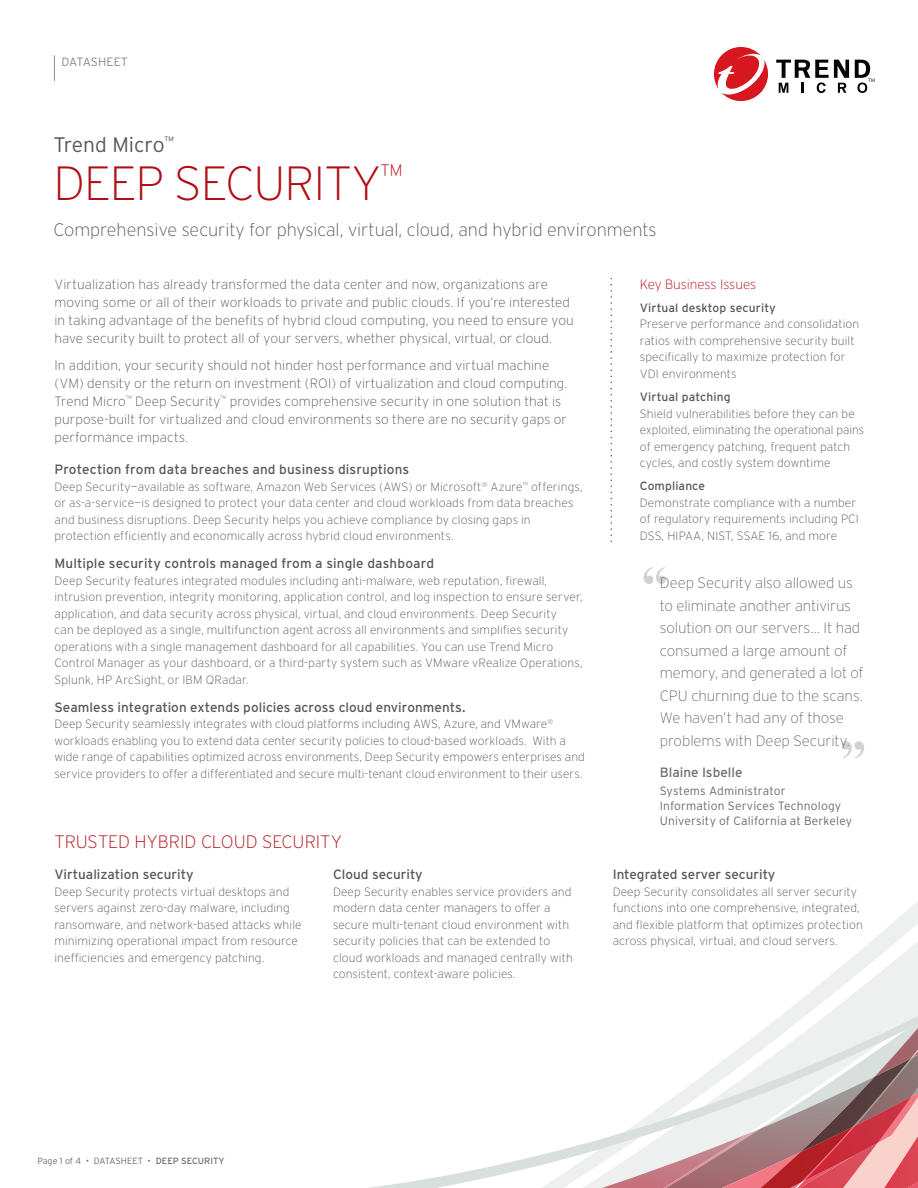
<style>
.page{position:relative;width:918px;height:1188px;background:#fff}
.page>*{position:absolute;margin:0;border:0;box-sizing:border-box;transform-origin:0 0}
.t1{font:700 52.5px "Times New Roman";color:#d1d2d4}
.t2{font:200 48px "Interstate";letter-spacing:-.02em;color:#b00d15}
.t3{font:300 21px "Interstate";color:#57585a}
.t4{font:200 18px "Interstate";color:#57585a}
.t5{font:200 18px "Interstate";letter-spacing:-.005em;color:#b00d15}
.t6{font:200 15px/22.5px "Interstate";letter-spacing:-.01em;color:#6c6d70}
.t7{font:200 13.5px/18px "Interstate";letter-spacing:.005em;color:#57585a}
.t8{font:13.5px "Interstate";color:#57585a}
.t9{font:200 13.5px "Interstate";letter-spacing:-.005em;color:#b00d15}
.t10{font:13.5px "Interstate";color:#6c6d70}
.t11{font:200 12px/16.5px "Interstate";letter-spacing:.01em;color:#57585a}
.t12{font:300 12px/15px "Interstate";letter-spacing:.01em;color:#6c6d70}
.t13{font:12px "Interstate";letter-spacing:.01em;color:#57585a}
.t14{font:300 12px "Interstate";letter-spacing:.005em;color:#87898c}
.t15{font:300 9px "Interstate";letter-spacing:-.005em;color:#6c6d70}
.s1{font-weight:400}
</style>
<div class="page">
<svg style="left:54px;top:55px;width:1px;height:26px"></svg>
<svg style="left:368px;top:901px;width:550px;height:287px"></svg>
<svg style="left:776px;top:60px;width:73px;height:33px"></svg>
<svg style="left:855px;top:60px;width:20px;height:33px"></svg>
<svg style="left:714px;top:47px;width:54px;height:54px"></svg>
<svg style="left:610px;top:278px;width:2px;height:263px"></svg>
<p class="t14" style="left:62px;top:55px;width:68px">DATASHEET</p>
<h3 class="t3" style="left:53px;top:132px;width:122px">Trend Micro<sup>™</sup></h3>
<h2 class="t2" style="left:53px;top:154px;width:351px">DEEP SECURITY<sup>™</sup></h2>
<h3 class="t4" style="left:53px;top:218px;width:605px">Comprehensive security for physical, virtual, cloud, and hybrid environments</h3>
<p class="t7" style="left:54px;top:275px;width:521px">Virtualization has already transformed the data center and now, organizations are moving some or all of their workloads to private and public clouds. If you’re interested in taking advantage of the benefits of hybrid cloud computing, you need to ensure you have security built to protect all of your servers, whether physical, virtual, or cloud.</p>
<p class="t7" style="left:54px;top:356px;width:515px">In addition, your security should not hinder host performance and virtual machine (VM) density or the return on investment (ROI) of virtualization and cloud computing.<br>Trend Micro<sup>™</sup> Deep Security<sup>™</sup> provides comprehensive security in one solution that is purpose-built for virtualized and cloud environments so there are no security gaps or performance impacts.</p>
<p class="t8" style="left:54px;top:461px;width:356px">Protection from data breaches and business disruptions</p>
<p class="t11" style="left:54px;top:478px;width:530px">Deep Security—available as software, Amazon Web Services (AWS) or Microsoft<sup>®</sup> Azure<sup>™</sup> offerings, or as-a-service—is designed to protect your data center and cloud workloads from data breaches and business disruptions. Deep Security helps you achieve compliance by closing gaps in protection efficiently and economically across hybrid cloud environments.</p>
<p class="t8" style="left:54px;top:555px;width:381px">Multiple security controls managed from a single dashboard</p>
<p class="t11" style="left:54px;top:572px;width:530px">Deep Security features integrated modules including anti-malware, web reputation, firewall, intrusion prevention, integrity monitoring, application control, and log inspection to ensure server, application, and data security across physical, virtual, and cloud environments. Deep Security<br>can be deployed as a single, multifunction agent across all environments and simplifies security operations with a single management dashboard for all capabilities. You can use Trend Micro Control Manager as your dashboard, or a third-party system such as VMware vRealize Operations, Splunk, HP ArcSight, or IBM QRadar.</p>
<p class="t8" style="left:54px;top:699px;width:413px">Seamless integration extends policies across cloud environments.</p>
<p class="t11" style="left:54px;top:716px;width:532px">Deep Security seamlessly integrates with cloud platforms including AWS, Azure, and VMware<sup>® </sup>workloads enabling you to extend data center security policies to cloud-based workloads. With a wide range of capabilities optimized across environments, Deep Security empowers enterprises and service providers to offer a differentiated and secure multi-tenant cloud environment to their users.</p>
<h3 class="t5" style="left:54px;top:831px;width:289px">TRUSTED HYBRID CLOUD SECURITY</h3>
<p class="t8" style="left:54px;top:866px;width:141px">Virtualization security</p>
<p class="t11" style="left:54px;top:883px;width:249px">Deep Security protects virtual desktops and servers against zero-day malware, including ransomware, and network-based attacks while minimizing operational impact from resource inefficiencies and emergency patching.</p>
<p class="t8" style="left:333px;top:866px;width:91px">Cloud security</p>
<p class="t11" style="left:333px;top:883px;width:241px">Deep Security enables service providers and modern data center managers to offer a secure multi-tenant cloud environment with security policies that can be extended to cloud workloads and managed centrally with consistent, context-aware policies.</p>
<p class="t9" style="left:640px;top:276px;width:118px">Key Business Issues</p>
<p class="t13" style="left:640px;top:300px;width:137px">Virtual desktop security</p>
<p class="t11" style="left:640px;top:316px;width:221px">Preserve performance and consolidation ratios with comprehensive security built specifically to maximize protection for VDI environments</p>
<p class="t13" style="left:640px;top:390px;width:92px">Virtual patching</p>
<p class="t11" style="left:640px;top:405px;width:226px">Shield vulnerabilities before they can be exploited, eliminating the operational pains of emergency patching, frequent patch cycles, and costly system downtime</p>
<p class="t13" style="left:640px;top:479px;width:67px">Compliance</p>
<p class="t11" style="left:640px;top:494px;width:220px">Demonstrate compliance with a number of regulatory requirements including PCI<br>DSS, HIPAA, NIST, SSAE 16, and more</p>
<h1 class="t1" style="left:668px;top:602px;width:28px;rotate:-180deg">”</h1>
<p class="t6" style="left:660px;top:572px;width:205px">Deep Security also allowed us to eliminate another antivirus solution on our servers… It had consumed a large amount of memory, and generated a lot of<br>CPU churning due to the scans.<br>We haven’t had any of those problems with Deep Security.</p>
<p class="t10" style="left:660px;top:764px;width:84px">Blaine Isbelle</p>
<p class="t12" style="left:660px;top:784px;width:194px">Systems Administrator<br>Information Services Technology<br>University of California at Berkeley</p>
<h1 class="t1" style="left:840px;top:723px;width:28px">”</h1>
<p class="t8" style="left:613px;top:866px;width:164px">Integrated server security</p>
<p class="t11" style="left:613px;top:883px;width:252px">Deep Security consolidates all server security functions into one comprehensive, integrated, and flexible platform that optimizes protection across physical, virtual, and cloud servers.</p>
<p class="t15" style="left:38px;top:1155px;width:189px">Page 1 of 4 • DATASHEET • <span class="s1">DEEP SECURITY</span></p>
</div>
